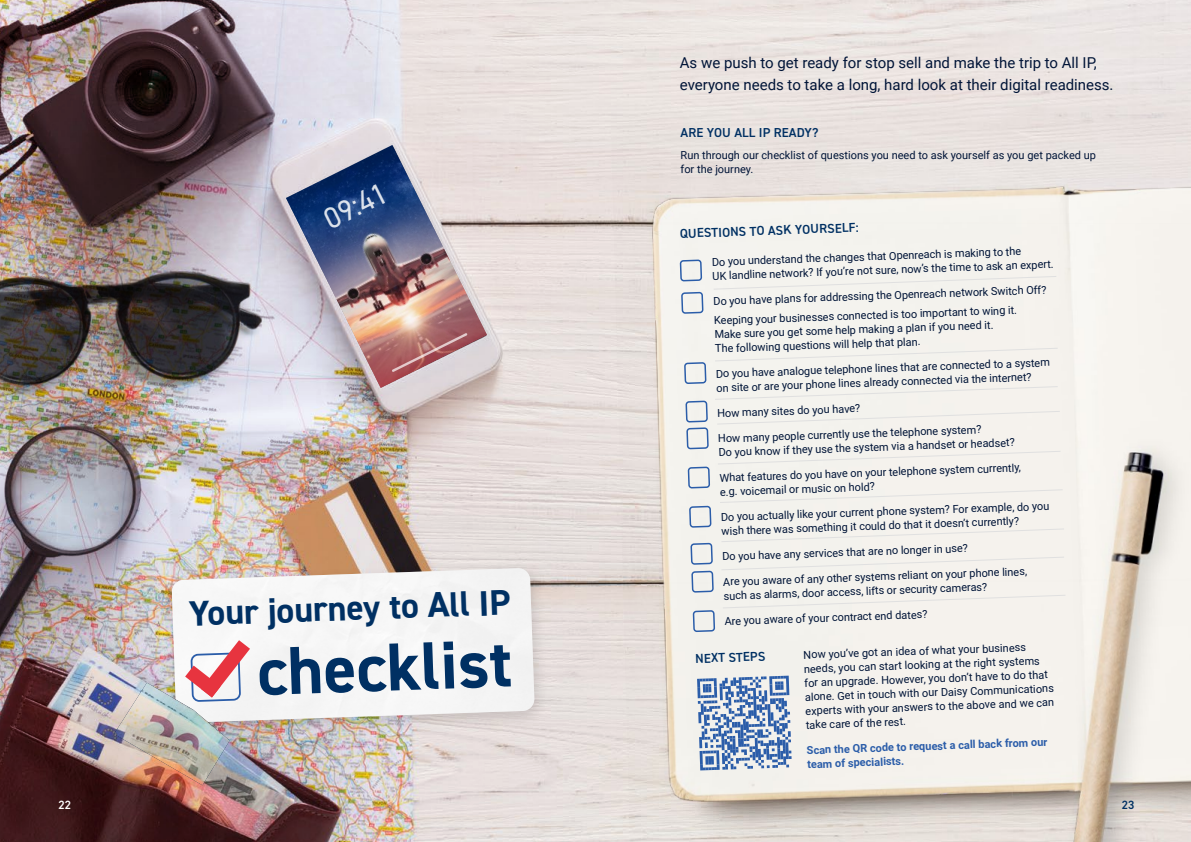
<style>
.page{position:relative;width:1191px;height:842px;background:#fff}
.page>*{position:absolute;margin:0;border:0;box-sizing:border-box;transform-origin:0 0}
.t1{font:700 68px "DIN2014";color:#003063}
.t2{font:700 35.7px "DIN2014";color:#003063}
.t3{font:30.1px "DIN2014";color:#fff}
.t4{font:15px/22.4px "Roboto";color:#001437}
.t5{font:600 13px "DIN2014";letter-spacing:.01em;color:#003063}
.t6{font:600 12px "DIN2014";color:#fff}
.t7{font:600 12px "DIN2014";color:#003063}
.t8{font:11px/14px "Roboto";color:#001437}
.t9{font:700 11px/14px "Roboto";color:#2b5da9}
</style>
<div class="page">
<img style="left:0;top:0;width:1094px;height:842px">
<img style="left:611px;top:98px;width:580px;height:744px">
<svg style="left:680px;top:259px;width:22px;height:23px"></svg>
<svg style="left:682px;top:292px;width:21px;height:22px"></svg>
<div style="left:162px;top:560px;width:387px;height:180px;background:#000;opacity:.13"></div>
<img style="left:172px;top:568px;width:362px;height:155px">
<svg style="left:697px;top:676px;width:94px;height:94px"></svg>
<img style="left:114px;top:640px;width:136px;height:145px">
<img style="left:114px;top:683px;width:116px;height:102px">
<svg style="left:712px;top:275px;width:345px;height:15px"></svg>
<div style="left:685px;top:347px;width:381px;height:285px;background:#f4f2ed"></div>
<img style="left:286px;top:145px;width:201px;height:243px">
<svg style="left:392px;top:333px;width:75px;height:39px"></svg>
<img style="left:0;top:246px;width:283px;height:173px">
<h3 class="t3" style="left:318px;top:203px;width:68px;rotate:-26deg">09:41</h3>
<p class="t6" style="left:59px;top:797px;width:14px">22</p>
<h2 class="t2" style="left:188px;top:590px;width:323px;rotate:-2deg">Your journey to All IP</h2>
<h1 class="t1" style="left:256px;top:626px;width:256px;rotate:-2deg">checklist</h1>
<h3 class="t4" style="left:680px;top:51px;width:435px">As we push to get ready for stop sell and make the trip to All IP, everyone needs to take a long, hard look at their digital readiness.</h3>
<p class="t5" style="left:680px;top:123px;width:139px">ARE YOU ALL IP READY?</p>
<p class="t8" style="left:680px;top:148px;width:417px">Run through our checklist of questions you need to ask yourself as you get packed up for the journey.</p>
<p class="t5" style="left:679px;top:225px;width:180px;rotate:-2deg">QUESTIONS TO ASK YOURSELF:</p>
<p class="t8" style="left:711px;top:254px;width:343px;rotate:-2deg">Do you understand the changes that Openreach is making to the<br>UK landline network? If you’re not sure, now’s the time to ask an expert.</p>
<p class="t8" style="left:713px;top:291px;width:335px;line-height:19.3px;rotate:-2deg">Do you have plans for addressing the Openreach network Switch Off?<br>Keeping your businesses connected is too important to wing it.</p>
<p class="t8" style="left:714px;top:327px;width:280px;rotate:-2deg">Make sure you get some help making a plan if you need it.<br>The following questions will help that plan.</p>
<p class="t8" style="left:715px;top:366px;width:336px;rotate:-2deg">Do you have analogue telephone lines that are connected to a system on site or are your phone lines already connected via the internet?</p>
<p class="t8" style="left:717px;top:406px;width:145px;rotate:-2deg">How many sites do you have?</p>
<p class="t8" style="left:718px;top:431px;width:298px;rotate:-2deg">How many people currently use the telephone system?<br>Do you know if they use the system via a handset or headset?</p>
<p class="t8" style="left:719px;top:470px;width:303px;rotate:-2deg">What features do you have on your telephone system currently, e.g. voicemail or music on hold?</p>
<p class="t8" style="left:720px;top:510px;width:330px;rotate:-2deg">Do you actually like your current phone system? For example, do you wish there was something it could do that it doesn’t currently?</p>
<p class="t8" style="left:722px;top:549px;width:247px;rotate:-2deg">Do you have any services that are no longer in use?</p>
<p class="t8" style="left:723px;top:574px;width:305px;rotate:-2deg">Are you aware of any other systems reliant on your phone lines, such as alarms, door access, lifts or security cameras?</p>
<p class="t8" style="left:724px;top:614px;width:205px;rotate:-2deg">Are you aware of your contract end dates?</p>
<p class="t5" style="left:695px;top:650px;width:72px;rotate:-2deg">NEXT STEPS</p>
<p class="t8" style="left:803px;top:647px;width:251px;rotate:-2deg">Now you’ve got an idea of what your business needs, you can start looking at the right systems for an upgrade. However, you don’t have to do that alone. Get in touch with our Daisy Communications experts with your answers to the above and we can take care of the rest.</p>
<p class="t9" style="left:806px;top:743px;width:242px;rotate:-2deg">Scan the QR code to request a call back from our team of specialists.</p>
<p class="t7" style="left:1121px;top:797px;width:14px">23</p>
</div>
